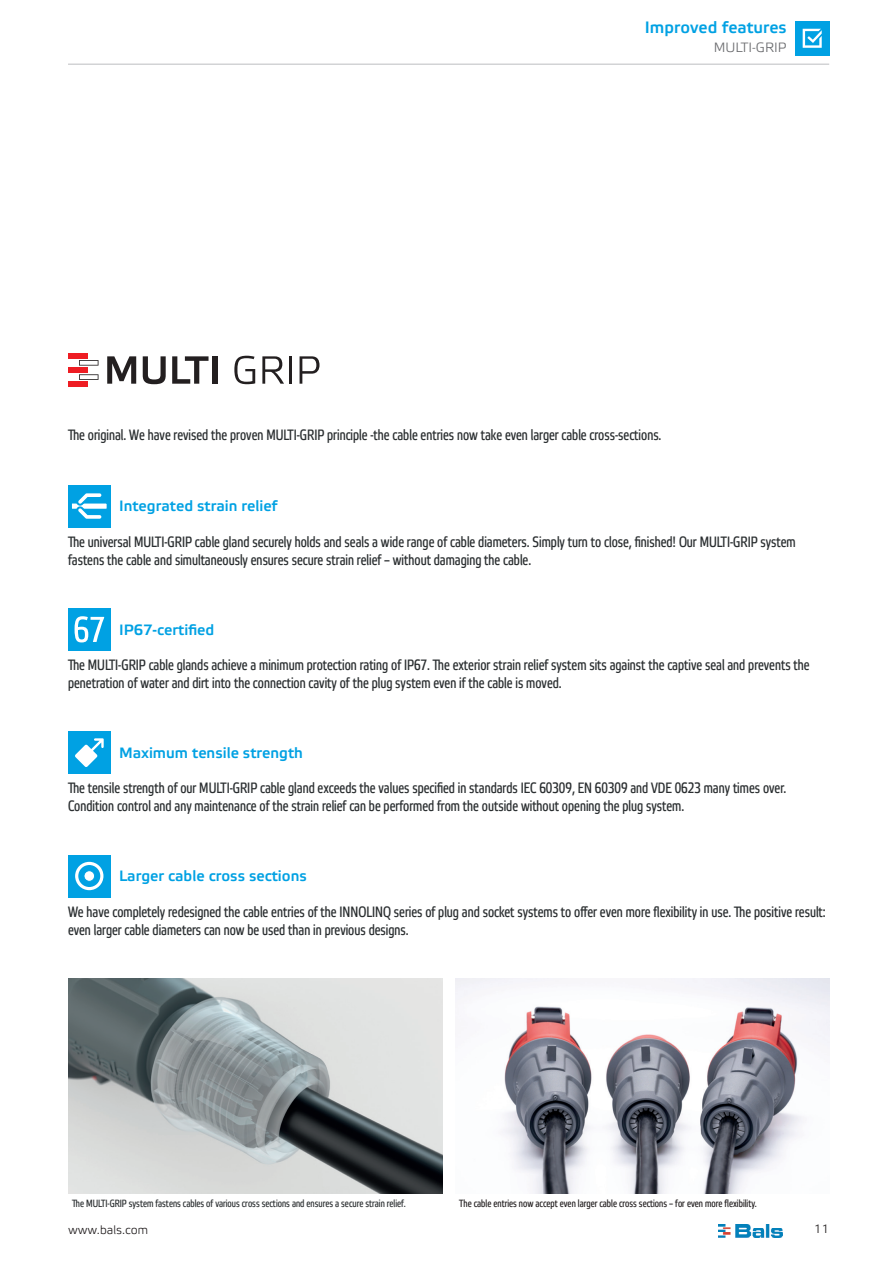
<style>
.page{position:relative;width:893px;height:1263px;background:#fff}
.page>*{position:absolute;margin:0;border:0;box-sizing:border-box;transform-origin:0 0}
.t1{font:500 16.5px "Etelka";color:#00a1e3}
.t2{font:15px/18px "Etelka Narrow Text";color:#2a2e30}
.t3{font:500 15px "Etelka";color:#00a1e3}
.t4{font:300 13.5px "Etelka";color:#6c6d70}
.t5{font:300 12px "Etelka";color:#231f20}
.t6{font:10.5px "Etelka Narrow Text";color:#2a2e30}
.t7{font:10.5px "Etelka Narrow Text";color:#231f20}
</style>
<div class="page">
<img style="left:719px;top:1225px;width:63px;height:12px">
<hr style="left:68px;top:64px;width:761px;height:1px;background:#bcbdc0">
<img style="left:455px;top:978px;width:374px;height:216px">
<img style="left:68px;top:978px;width:374px;height:216px">
<div style="left:68px;top:855px;width:43px;height:42px;background:#00a1e3"></div>
<svg style="left:75px;top:862px;width:28px;height:28px"></svg>
<div style="left:78px;top:865px;width:22px;height:22px;background:#00a1e3;border-radius:50%"></div>
<div style="left:84px;top:871px;width:11px;height:10px;background:#fff;border-radius:50%"></div>
<div style="left:84px;top:870px;width:11px;height:12px;border:1px solid #00a1e3;border-radius:50%"></div>
<div style="left:68px;top:731px;width:43px;height:43px;background:#00a1e3"></div>
<svg style="left:75px;top:738px;width:29px;height:29px"></svg>
<div style="left:68px;top:485px;width:43px;height:42px;background:#00a1e3"></div>
<div style="left:71px;top:502px;width:37px;height:8px;background:#fff"></div>
<div style="left:70px;top:501px;width:39px;height:10px;border:2px solid #00a1e3"></div>
<svg style="left:74px;top:493px;width:30px;height:26px"></svg>
<div style="left:68px;top:608px;width:43px;height:43px;background:#00a1e3"></div>
<svg style="left:75px;top:616px;width:29px;height:26px"></svg>
<div style="left:795px;top:21px;width:34px;height:34px;background:#00a1e3"></div>
<svg style="left:803px;top:29px;width:19px;height:19px"></svg>
<svg style="left:79px;top:374px;width:20px;height:6px"></svg>
<svg style="left:79px;top:360px;width:20px;height:6px"></svg>
<div style="left:68px;top:353px;width:20px;height:5px;background:#ee1d23"></div>
<div style="left:68px;top:367px;width:20px;height:6px;background:#ee1d23"></div>
<div style="left:68px;top:381px;width:20px;height:6px;background:#ee1d23"></div>
<svg style="left:107px;top:356px;width:29px;height:28px"></svg>
<svg style="left:143px;top:356px;width:23px;height:28px"></svg>
<svg style="left:172px;top:356px;width:37px;height:28px"></svg>
<div style="left:212px;top:356px;width:5px;height:28px;background:#231f20"></div>
<svg style="left:234px;top:356px;width:21px;height:28px"></svg>
<svg style="left:262px;top:356px;width:22px;height:28px"></svg>
<hr style="left:289px;top:356px;width:3px;height:28px;background:#231f20">
<svg style="left:300px;top:356px;width:19px;height:28px"></svg>
<p class="t1" style="left:645px;top:17px;width:143px">Improved features</p>
<p class="t4" style="left:714px;top:39px;width:74px">MULTI-GRIP</p>
<p class="t2" style="left:68px;top:427px;width:595px">The original. We have revised the proven MULTI-GRIP principle -the cable entries now take even larger cable cross-sections.</p>
<p class="t3" style="left:119px;top:497px;width:160px">Integrated strain relief</p>
<p class="t2" style="left:68px;top:533px;width:729px">The universal MULTI-GRIP cable gland securely holds and seals a wide range of cable diameters. Simply turn to close, finished! Our MULTI-GRIP system fastens the cable and simultaneously ensures secure strain relief – without damaging the cable.</p>
<p class="t3" style="left:119px;top:620px;width:97px">IP67-certified</p>
<p class="t2" style="left:68px;top:656px;width:743px">The MULTI-GRIP cable glands achieve a minimum protection rating of IP67. The exterior strain relief system sits against the captive seal and prevents the penetration of water and dirt into the connection cavity of the plug system even if the cable is moved.</p>
<p class="t3" style="left:119px;top:743px;width:185px">Maximum tensile strength</p>
<p class="t2" style="left:68px;top:780px;width:720px">The tensile strength of our MULTI-GRIP cable gland exceeds the values specified in standards IEC 60309, EN 60309 and VDE 0623 many times over.<br>Condition control and any maintenance of the strain relief can be performed from the outside without opening the plug system.</p>
<p class="t3" style="left:119px;top:867px;width:189px">Larger cable cross sections</p>
<p class="t2" style="left:68px;top:903px;width:759px">We have completely redesigned the cable entries of the INNOLINQ series of plug and socket systems to offer even more flexibility in use. The positive result: even larger cable diameters can now be used than in previous designs.</p>
<p class="t6" style="left:72px;top:1197px;width:335px">The MULTI-GRIP system fastens cables of various cross sections and ensures a secure strain relief.</p>
<p class="t7" style="left:459px;top:1197px;width:299px">The cable entries now accept even larger cable cross sections – for even more flexibility.</p>
<p class="t5" style="left:68px;top:1222px;width:82px">www.bals.com</p>
<p class="t5" style="left:814px;top:1222px;width:16px">11</p>
</div>
